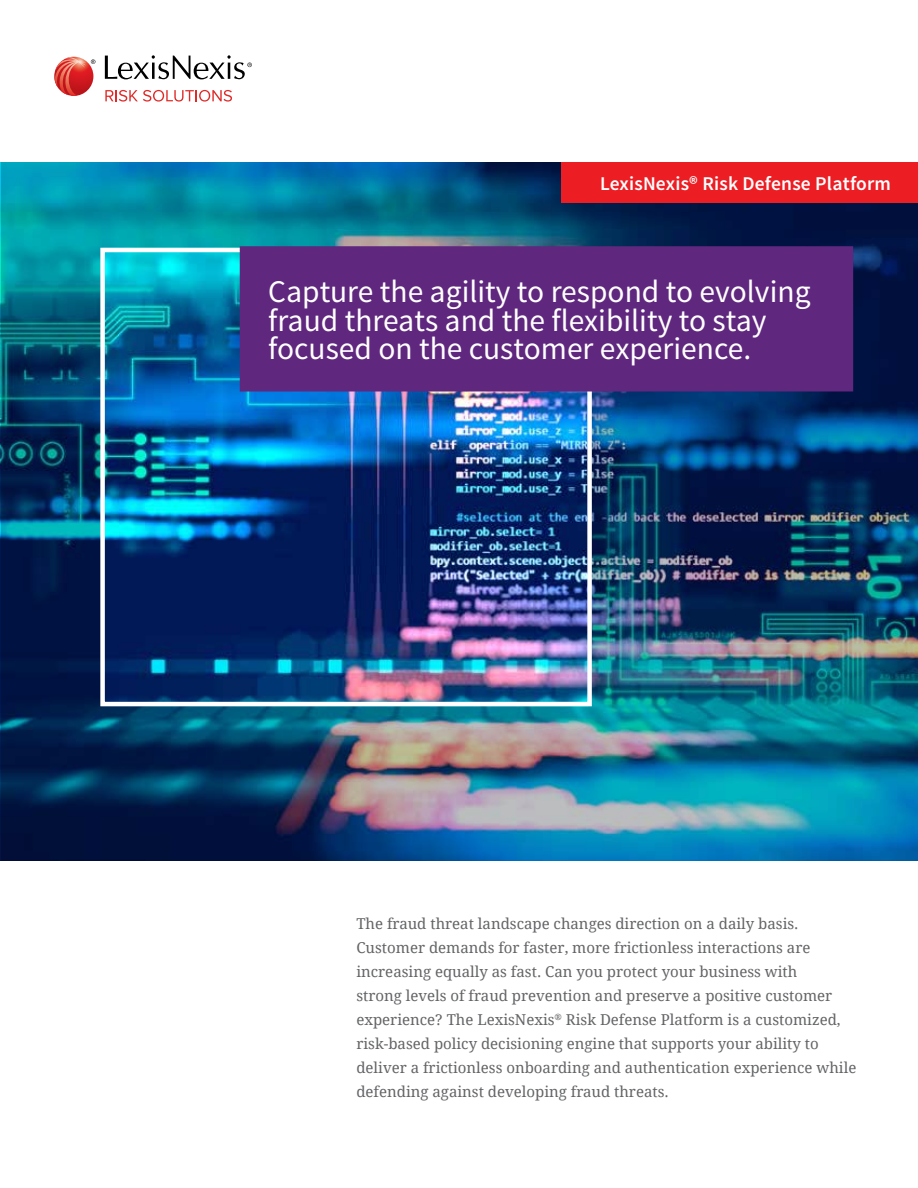
<style>
.page{position:relative;width:918px;height:1188px;background:#fff}
.page>*{position:absolute;margin:0;border:0;box-sizing:border-box;transform-origin:0 0}
.t1{font:31.5px/28.5px "Source Sans Pro";color:#fff}
.t2{font:600 19.5px "Source Sans Pro";letter-spacing:.01em;color:#fff}
.t3{font:15px/24px "Droid Serif";color:#636466}
</style>
<div class="page">
<img style="left:1px;top:162px;width:917px;height:699px">
<svg style="left:105px;top:90px;width:127px;height:12px"></svg>
<svg style="left:105px;top:55px;width:147px;height:24px"></svg>
<svg style="left:55px;top:57px;width:40px;height:39px"></svg>
<div style="left:100px;top:248px;width:492px;height:458px;border:4px solid #fff"></div>
<div style="left:241px;top:247px;width:611px;height:144px;background:#5f277e"></div>
<div style="left:240px;top:246px;width:613px;height:146px;border:2px solid #5f277e"></div>
<div style="left:562px;top:162px;width:356px;height:40px;background:#ed1d24"></div>
<h2 class="t2" style="left:600px;top:171px;width:292px">LexisNexis® Risk Defense Platform</h2>
<h1 class="t1" style="left:268px;top:278px;width:544px">Capture the agility to respond to evolving fraud threats and the flexibility to stay focused on the customer experience.</h1>
<p class="t3" style="left:356px;top:912px;width:502px">The fraud threat landscape changes direction on a daily basis.<br>Customer demands for faster, more frictionless interactions are increasing equally as fast. Can you protect your business with<br>strong levels of fraud prevention and preserve a positive customer experience? The LexisNexis<sup>®</sup> Risk Defense Platform is a customized, risk-based policy decisioning engine that supports your ability to deliver a frictionless onboarding and authentication experience while defending against developing fraud threats.</p>
</div>
